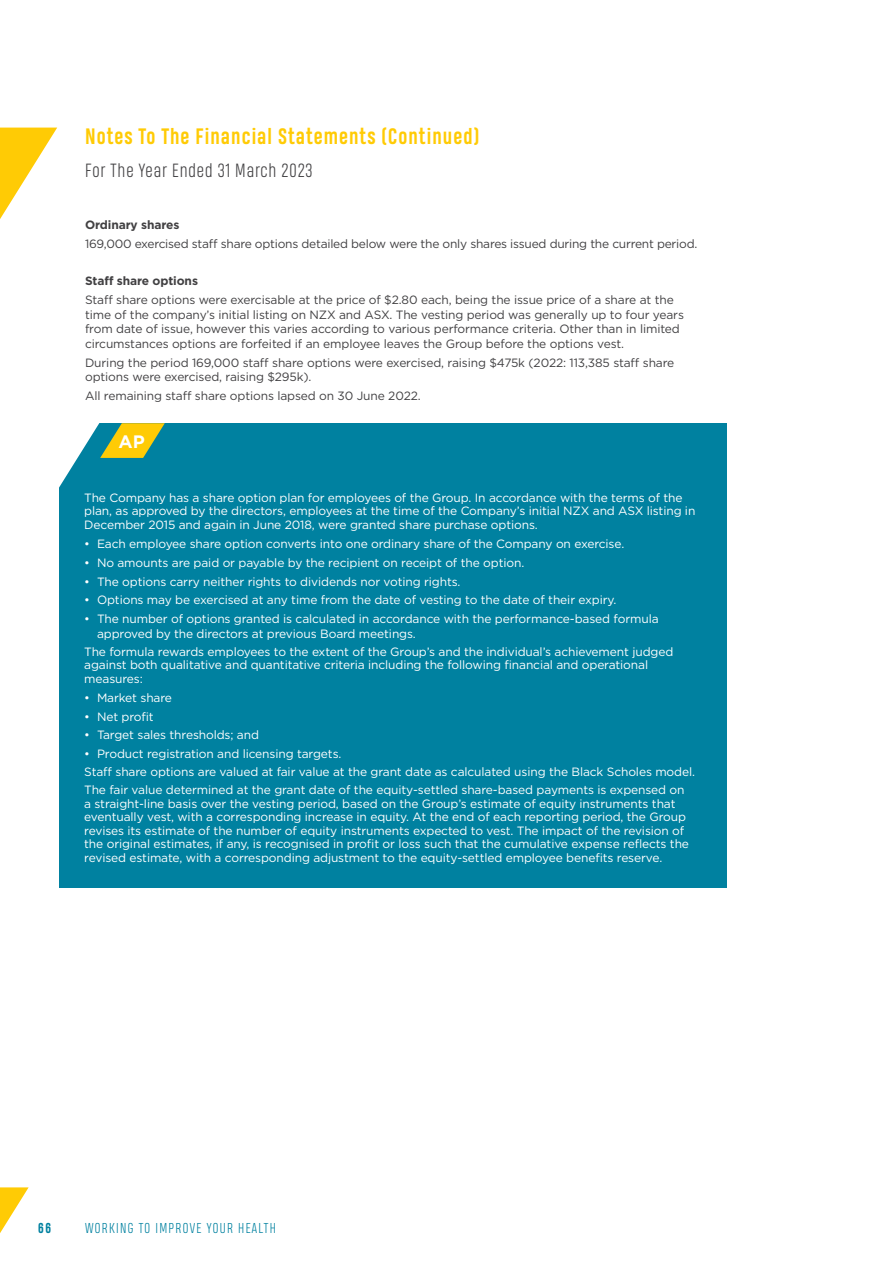
<style>
.page{position:relative;width:893px;height:1263px;background:#fff}
.page>*{position:absolute;margin:0;border:0;box-sizing:border-box;transform-origin:0 0}
.t1{font:700 21px "Heading Pro";letter-spacing:.05em;color:#ffcb05}
.t2{font:300 18px "Heading Pro";letter-spacing:.05em;color:#414042}
.t3{font:700 18px "Gotham";color:#fff}
.t4{font:300 13.5px "Heading Pro";letter-spacing:.1em;color:#0081a0}
.t5{font:700 13.5px "Heading Pro";color:#0081a0}
.t6{font:12px/13.5px "Gotham";letter-spacing:-.01em;color:#fff}
.t7{font:12px/14.4px "Gotham";letter-spacing:-.01em;color:#414042}
.t8{font:700 12px "Gotham";letter-spacing:-.01em;color:#414042}
</style>
<div class="page">
<div style="left:59px;top:423px;width:667px;height:464px;background:#0081a0"></div>
<svg style="left:59px;top:423px;width:106px;height:65px"></svg>
<svg style="left:0;top:1187px;width:29px;height:46px"></svg>
<svg style="left:0;top:128px;width:57px;height:91px"></svg>
<h1 class="t1" style="left:85px;top:123px;width:396px">Notes To The Financial Statements (Continued)</h1>
<h2 class="t2" style="left:85px;top:160px;width:229px">For The Year Ended 31 March 2023</h2>
<p class="t8" style="left:85px;top:217px;width:96px">Ordinary shares</p>
<p class="t7" style="left:85px;top:236px;width:614px">169,000 exercised staff share options detailed below were the only shares issued during the current period.</p>
<p class="t8" style="left:85px;top:273px;width:114px">Staff share options</p>
<p class="t7" style="left:85px;top:293px;width:600px">Staff share options were exercisable at the price of $2.80 each, being the issue price of a share at the time of the company’s initial listing on NZX and ASX. The vesting period was generally up to four years from date of issue, however this varies according to various performance criteria. Other than in limited circumstances options are forfeited if an employee leaves the Group before the options vest.</p>
<p class="t7" style="left:85px;top:355px;width:591px">During the period 169,000 staff share options were exercised, raising $475k (2022: 113,385 staff share options were exercised, raising $295k).</p>
<p class="t7" style="left:85px;top:388px;width:337px">All remaining staff share options lapsed on 30 June 2022.</p>
<h2 class="t3" style="left:119px;top:429px;width:28px">AP</h2>
<p class="t6" style="left:84px;top:491px;width:613px">The Company has a share option plan for employees of the Group. In accordance with the terms of the plan, as approved by the directors, employees at the time of the Company’s initial NZX and ASX listing in<br>December 2015 and again in June 2018, were granted share purchase options.</p>
<p class="t6" style="left:84px;top:536px;width:541px">• Each employee share option converts into one ordinary share of the Company on exercise.</p>
<p class="t6" style="left:84px;top:555px;width:441px">• No amounts are paid or payable by the recipient on receipt of the option.</p>
<p class="t6" style="left:84px;top:574px;width:378px">• The options carry neither rights to dividends nor voting rights.</p>
<p class="t6" style="left:84px;top:593px;width:534px">• Options may be exercised at any time from the date of vesting to the date of their expiry.</p>
<p class="t6" style="left:97px;top:612px;width:563px;line-height:14.4px;text-indent:-13px">• The number of options granted is calculated in accordance with the performance-based formula approved by the directors at previous Board meetings.</p>
<p class="t6" style="left:84px;top:644px;width:591px">The formula rewards employees to the extent of the Group’s and the individual’s achievement judged against both qualitative and quantitative criteria including the following financial and operational measures:</p>
<p class="t6" style="left:84px;top:690px;width:89px">• Market share</p>
<p class="t6" style="left:84px;top:709px;width:71px">• Net profit</p>
<p class="t6" style="left:84px;top:728px;width:176px">• Target sales thresholds; and</p>
<p class="t6" style="left:84px;top:745px;width:612px;line-height:18px">• Product registration and licensing targets.<br>Staff share options are valued at fair value at the grant date as calculated using the Black Scholes model.<br>The fair value determined at the grant date of the equity-settled share-based payments is expensed on</p>
<p class="t6" style="left:84px;top:797px;width:606px">a straight-line basis over the vesting period, based on the Group’s estimate of equity instruments that eventually vest, with a corresponding increase in equity. At the end of each reporting period, the Group revises its estimate of the number of equity instruments expected to vest. The impact of the revision of the original estimates, if any, is recognised in profit or loss such that the cumulative expense reflects the revised estimate, with a corresponding adjustment to the equity-settled employee benefits reserve.</p>
<p class="t5" style="left:38px;top:1220px;width:14px">66</p>
<p class="t4" style="left:85px;top:1220px;width:192px">WORKING TO IMPROVE YOUR HEALTH</p>
</div>
